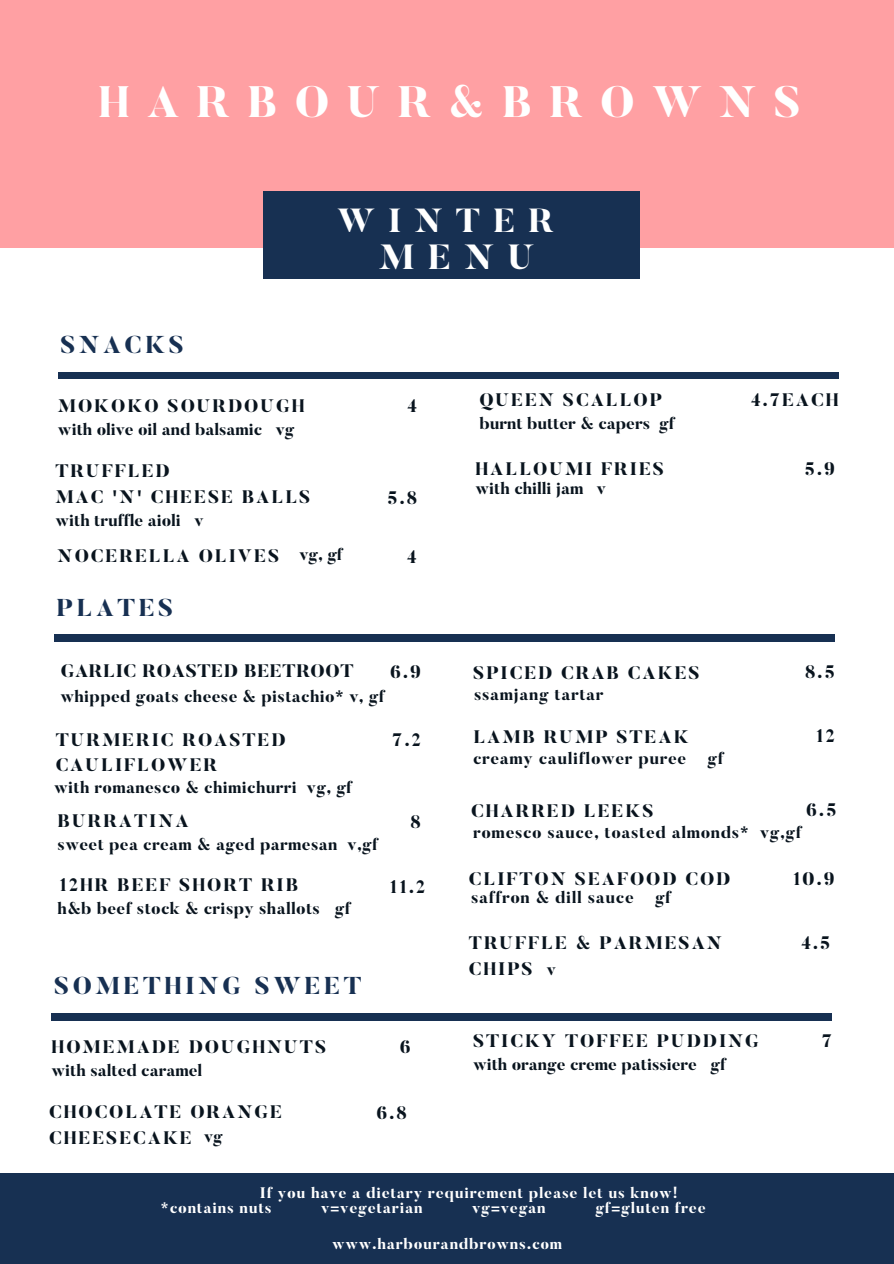
<style>
.page{position:relative;width:894px;height:1264px;background:#fff}
.page>*{position:absolute;margin:0;border:0;box-sizing:border-box;transform-origin:0 0}
.t1{font:800 43.8px "Butler";letter-spacing:.4em;color:#fff}
.t2{font:800 34.8px "Butler";color:#fff}
.t3{font:800 33.3px "Butler";letter-spacing:.4em;color:#fff}
.t4{font:800 24.3px "Butler";letter-spacing:.15em;color:#173052}
.t5{font:800 18px/26px "Butler";letter-spacing:.11em;color:#09141e}
.t6{font:800 18px "Butler";letter-spacing:.04em;color:#09141e}
.t7{font:800 16.5px "Butler";letter-spacing:.02em;color:#09141e}
.t8{font:800 16.5px "Butler";color:#09141e}
.t9{font:800 16.5px "Butler";letter-spacing:.04em;color:#09141e}
.t10{font:800 15.15px/15.8px "Butler";letter-spacing:.05em;color:#fff}
</style>
<div class="page">
<div style="left:0;top:0;width:893px;height:247px;background:#ffa0a3"></div>
<div style="left:263px;top:191px;width:376px;height:88px;background:#173052"></div>
<div style="left:58px;top:372px;width:780px;height:7px;background:#173052"></div>
<div style="left:54px;top:634px;width:780px;height:7px;background:#173052"></div>
<div style="left:51px;top:1013px;width:780px;height:7px;background:#173052"></div>
<div style="left:0;top:1173px;width:893px;height:90px;background:#173052"></div>
<h1 class="t1" style="left:98px;top:84px;width:703px">HARBOUR&amp;BROWNS</h1>
<h3 class="t4" style="left:60px;top:335px;width:125px">SNACKS</h3>
<h3 class="t3" style="left:337px;top:207px;width:218px">WINTER</h3>
<h2 class="t2" style="left:379px;top:243px;width:157px">MENU</h2>
<p class="t5" style="left:58px;top:395px;width:248px">MOKOKO SOURDOUGH</p>
<p class="t5" style="left:407px;top:395px;width:11px">4</p>
<p class="t8" style="left:58px;top:423px;width:238px">with olive oil and balsamic vg</p>
<p class="t5" style="left:55px;top:460px;width:256px">TRUFFLED<br>MAC 'N' CHEESE BALLS</p>
<p class="t8" style="left:55px;top:514px;width:149px">with truffle aioli v</p>
<p class="t5" style="left:387px;top:487px;width:31px">5.8</p>
<p class="t7" style="left:299px;top:548px;width:45px">vg, gf</p>
<p class="t5" style="left:58px;top:545px;width:223px">NOCERELLA OLIVES</p>
<p class="t5" style="left:406px;top:545px;width:11px">4</p>
<h3 class="t4" style="left:56px;top:598px;width:118px">PLATES</h3>
<p class="t6" style="left:61px;top:664px;width:294px">GARLIC ROASTED BEETROOT</p>
<p class="t7" style="left:60px;top:690px;width:326px">whipped goats cheese &amp; pistachio* v, gf</p>
<p class="t5" style="left:390px;top:660px;width:32px">6.9</p>
<p class="t5" style="left:56px;top:729px;width:231px;line-height:24.8px">TURMERIC ROASTED<br>CAULIFLOWER</p>
<p class="t5" style="left:392px;top:729px;width:30px">7.2</p>
<p class="t7" style="left:54px;top:780px;width:300px">with romanesco &amp; chimichurri vg, gf</p>
<p class="t5" style="left:58px;top:809px;width:132px">BURRATINA</p>
<p class="t5" style="left:410px;top:810px;width:12px">8</p>
<p class="t7" style="left:58px;top:837px;width:322px">sweet pea cream &amp; aged parmesan v,gf</p>
<p class="t5" style="left:59px;top:874px;width:240px">12HR BEEF SHORT RIB</p>
<p class="t5" style="left:390px;top:875px;width:37px">11.2</p>
<p class="t7" style="left:58px;top:902px;width:294px">h&amp;b beef stock &amp; crispy shallots gf</p>
<h3 class="t4" style="left:54px;top:976px;width:309px">SOMETHING SWEET</h3>
<p class="t5" style="left:52px;top:1036px;width:276px">HOMEMADE DOUGHNUTS</p>
<p class="t5" style="left:400px;top:1035px;width:12px">6</p>
<p class="t8" style="left:52px;top:1064px;width:152px">with salted caramel</p>
<p class="t5" style="left:49px;top:1101px;width:234px">CHOCOLATE ORANGE<br>CHEESECAKE</p>
<p class="t5" style="left:376px;top:1101px;width:32px">6.8</p>
<p class="t7" style="left:204px;top:1129px;width:20px">vg</p>
<p class="t5" style="left:479px;top:389px;width:184px">QUEEN SCALLOP</p>
<p class="t5" style="left:750px;top:388px;width:89px">4.7EACH</p>
<p class="t8" style="left:479px;top:417px;width:197px">burnt butter &amp; capers gf</p>
<p class="t5" style="left:475px;top:458px;width:190px">HALLOUMI FRIES</p>
<p class="t8" style="left:475px;top:482px;width:132px">with chilli jam v</p>
<p class="t5" style="left:804px;top:458px;width:31px">5.9</p>
<p class="t5" style="left:473px;top:661px;width:228px">SPICED CRAB CAKES</p>
<p class="t5" style="left:804px;top:661px;width:31px">8.5</p>
<p class="t9" style="left:474px;top:688px;width:131px">ssamjang tartar</p>
<p class="t5" style="left:473px;top:725px;width:217px">LAMB RUMP STEAK</p>
<p class="t5" style="left:816px;top:725px;width:20px">12</p>
<p class="t9" style="left:473px;top:752px;width:215px">creamy cauliflower puree</p>
<p class="t7" style="left:707px;top:752px;width:18px">gf</p>
<p class="t5" style="left:471px;top:799px;width:184px">CHARRED LEEKS</p>
<p class="t5" style="left:806px;top:799px;width:31px">6.5</p>
<p class="t9" style="left:473px;top:825px;width:330px">romesco sauce, toasted almonds* vg,gf</p>
<p class="t5" style="left:469px;top:867px;width:263px">CLIFTON SEAFOOD COD</p>
<p class="t5" style="left:792px;top:867px;width:43px">10.9</p>
<p class="t9" style="left:471px;top:891px;width:164px">saffron &amp; dill sauce</p>
<p class="t7" style="left:654px;top:891px;width:18px">gf</p>
<p class="t5" style="left:469px;top:931px;width:254px">TRUFFLE &amp; PARMESAN<br>CHIPS</p>
<p class="t5" style="left:800px;top:931px;width:31px">4.5</p>
<p class="t7" style="left:546px;top:963px;width:11px">v</p>
<p class="t5" style="left:473px;top:1030px;width:287px">STICKY TOFFEE PUDDING</p>
<p class="t5" style="left:821px;top:1029px;width:12px">7</p>
<p class="t8" style="left:473px;top:1057px;width:254px">with orange creme patissiere gf</p>
<p class="t10" style="left:160px;top:1186px;width:518px;text-indent:99px">If you have a dietary requirement please let us know! *contains nuts</p>
<p class="t10" style="left:321px;top:1201px;width:103px">v=vegetarian</p>
<p class="t10" style="left:472px;top:1201px;width:75px">vg=vegan</p>
<p class="t10" style="left:595px;top:1201px;width:112px">gf=gluten free</p>
<p class="t10" style="left:332px;top:1237px;width:231px">www.harbourandbrowns.com</p>
</div>
